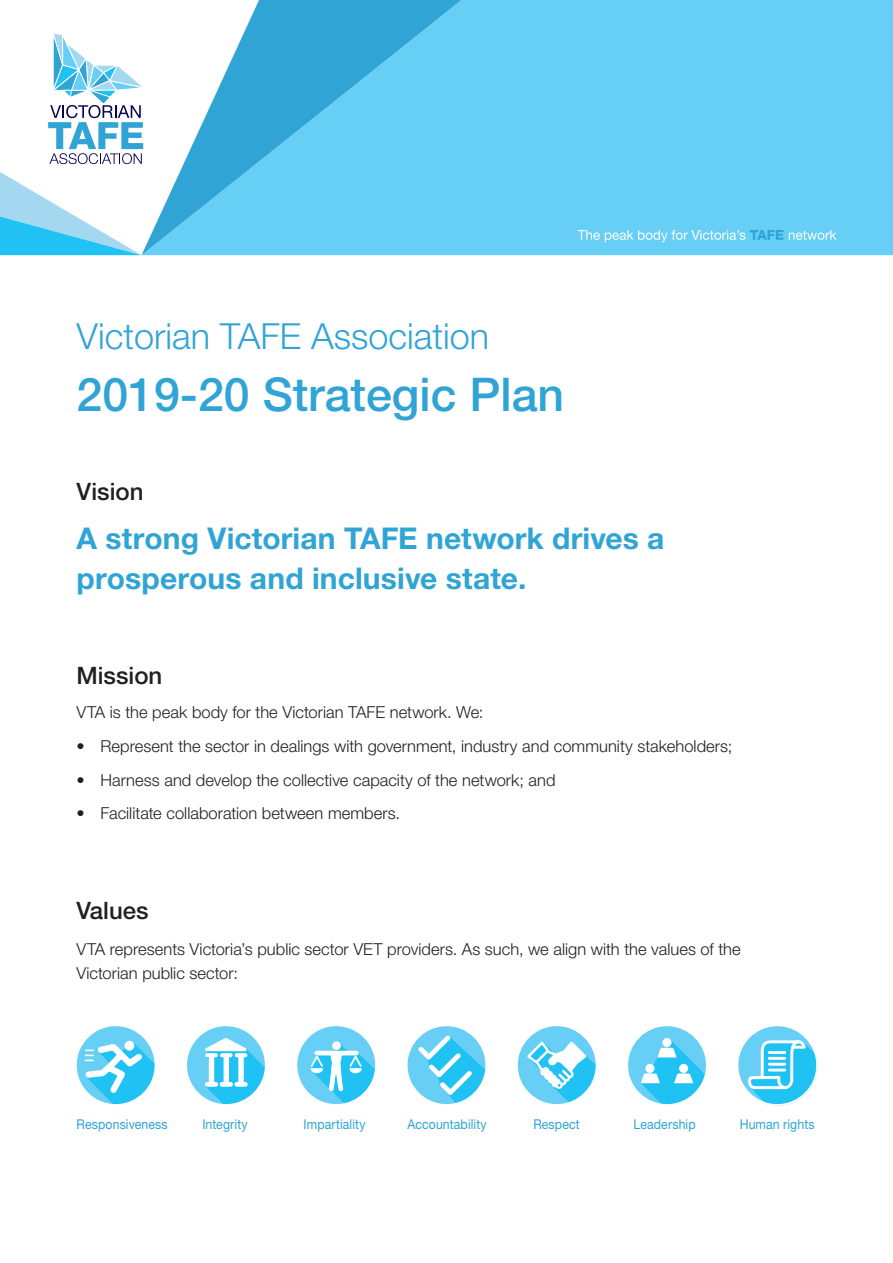
<style>
.page{position:relative;width:893px;height:1263px;background:#fff}
.page>*{position:absolute;margin:0;border:0;box-sizing:border-box;transform-origin:0 0}
.Heading_1{font:500 46.5px "Helvetica Neue LT Std";color:#2fa4d5}
.Heading_1-2{font:300 36px "Helvetica Neue LT Std";color:#2fa4d5}
.Body_text{font:700 30px/40.5px "Helvetica Neue LT Std";letter-spacing:.005em;color:#2fa4d5}
.Heading_2{font:500 24px "Helvetica Neue LT Std";color:#231f20}
.Heading_1-3{font:500 24px "Helvetica Neue LT Std";color:#231f20}
.dot_points{font:300 16.5px "Helvetica Neue LT Std";color:#231f20}
.Body_text-2{font:300 16.5px/24px "Helvetica Neue LT Std";color:#231f20}
.Body_text-3{font:13.5px "Helvetica Neue LT Std";letter-spacing:.01em;color:#2fa4d5;scale:.91 1}
</style>
<div class="page">
<div style="left:477px;top:0;width:416px;height:255px;background:#67cef5"></div>
<svg style="left:48px;top:33px;width:94px;height:131px"></svg>
<svg style="left:578px;top:230px;width:258px;height:12px;background:#80d4f4"></svg>
<svg style="left:142px;top:0;width:335px;height:255px;fill:#67cef5"></svg>
<svg style="left:0;top:172px;width:142px;height:83px"></svg>
<div style="left:76px;top:1025px;width:79px;height:80px;background:#67cef5;border-radius:50%"></div>
<svg style="left:82px;top:1040px;width:71px;height:63px"></svg>
<div style="left:75px;top:1024px;width:81px;height:82px;border:2px solid #fff;border-radius:50%"></div>
<svg style="left:186px;top:1025px;width:80px;height:80px"></svg>
<svg style="left:194px;top:1035px;width:70px;height:68px"></svg>
<div style="left:185px;top:1024px;width:82px;height:82px;border:2px solid #fff;border-radius:50%"></div>
<div style="left:296px;top:1025px;width:80px;height:80px;background:#67cef5;border-radius:50%"></div>
<svg style="left:311px;top:1027px;width:63px;height:76px"></svg>
<div style="left:296px;top:1024px;width:81px;height:82px;border:2px solid #fff;border-radius:50%"></div>
<div style="left:407px;top:1025px;width:79px;height:80px;background:#67cef5;border-radius:50%"></div>
<svg style="left:418px;top:1035px;width:66px;height:68px"></svg>
<div style="left:406px;top:1024px;width:81px;height:82px;border:2px solid #fff;border-radius:50%"></div>
<div style="left:517px;top:1025px;width:80px;height:80px;background:#67cef5;border-radius:50%"></div>
<svg style="left:527px;top:1041px;width:67px;height:62px"></svg>
<div style="left:516px;top:1024px;width:81px;height:82px;border:2px solid #fff;border-radius:50%"></div>
<div style="left:627px;top:1025px;width:80px;height:80px;background:#67cef5;border-radius:50%"></div>
<svg style="left:641px;top:1038px;width:64px;height:65px"></svg>
<div style="left:662px;top:1038px;width:9px;height:9px;background:#fff;border-radius:50%"></div>
<div style="left:645px;top:1064px;width:9px;height:9px;background:#fff;border-radius:50%"></div>
<div style="left:679px;top:1064px;width:9px;height:9px;background:#fff;border-radius:50%"></div>
<div style="left:626px;top:1024px;width:82px;height:82px;border:2px solid #fff;border-radius:50%"></div>
<div style="left:738px;top:1026px;width:79px;height:79px;background:#67cef5;border-radius:50%"></div>
<svg style="left:749px;top:1039px;width:68px;height:66px"></svg>
<div style="left:737px;top:1024px;width:81px;height:82px;border:2px solid #fff;border-radius:50%"></div>
<p class="Heading_1-2" style="left:77px;top:314px;width:414px">Victorian TAFE Association</p>
<p class="Heading_1" style="left:77px;top:367px;width:489px">2019-20 Strategic Plan</p>
<p class="Heading_1-3" style="left:77px;top:477px;width:68px">Vision</p>
<p class="Body_text" style="left:77px;top:517px;width:589px">A strong Victorian TAFE network drives a prosperous and inclusive state.</p>
<p class="Heading_2" style="left:77px;top:661px;width:87px">Mission</p>
<p class="Body_text-2" style="left:77px;top:700px;width:408px">VTA is the peak body for the Victorian TAFE network. We:</p>
<p class="dot_points" style="left:77px;top:736px;width:657px">• Represent the sector in dealings with government, industry and community stakeholders;</p>
<p class="dot_points" style="left:77px;top:770px;width:481px">• Harness and develop the collective capacity of the network; and</p>
<p class="dot_points" style="left:77px;top:803px;width:325px">• Facilitate collaboration between members.</p>
<p class="Heading_2" style="left:77px;top:896px;width:74px">Values</p>
<p class="Body_text-2" style="left:77px;top:937px;width:666px">VTA represents Victoria’s public sector VET providers. As such, we align with the values of the<br>Victorian public sector:</p>
<p class="Body_text-3" style="left:77px;top:1116px;width:102px">Responsiveness</p>
<p class="Body_text-3" style="left:202px;top:1116px;width:51px">Integrity</p>
<p class="Body_text-3" style="left:304px;top:1116px;width:70px">Impartiality</p>
<p class="Body_text-3" style="left:407px;top:1116px;width:89px">Accountability</p>
<p class="Body_text-3" style="left:533px;top:1116px;width:53px">Respect</p>
<p class="Body_text-3" style="left:633px;top:1116px;width:70px">Leadership</p>
<p class="Body_text-3" style="left:740px;top:1116px;width:84px">Human rights</p>
</div>
